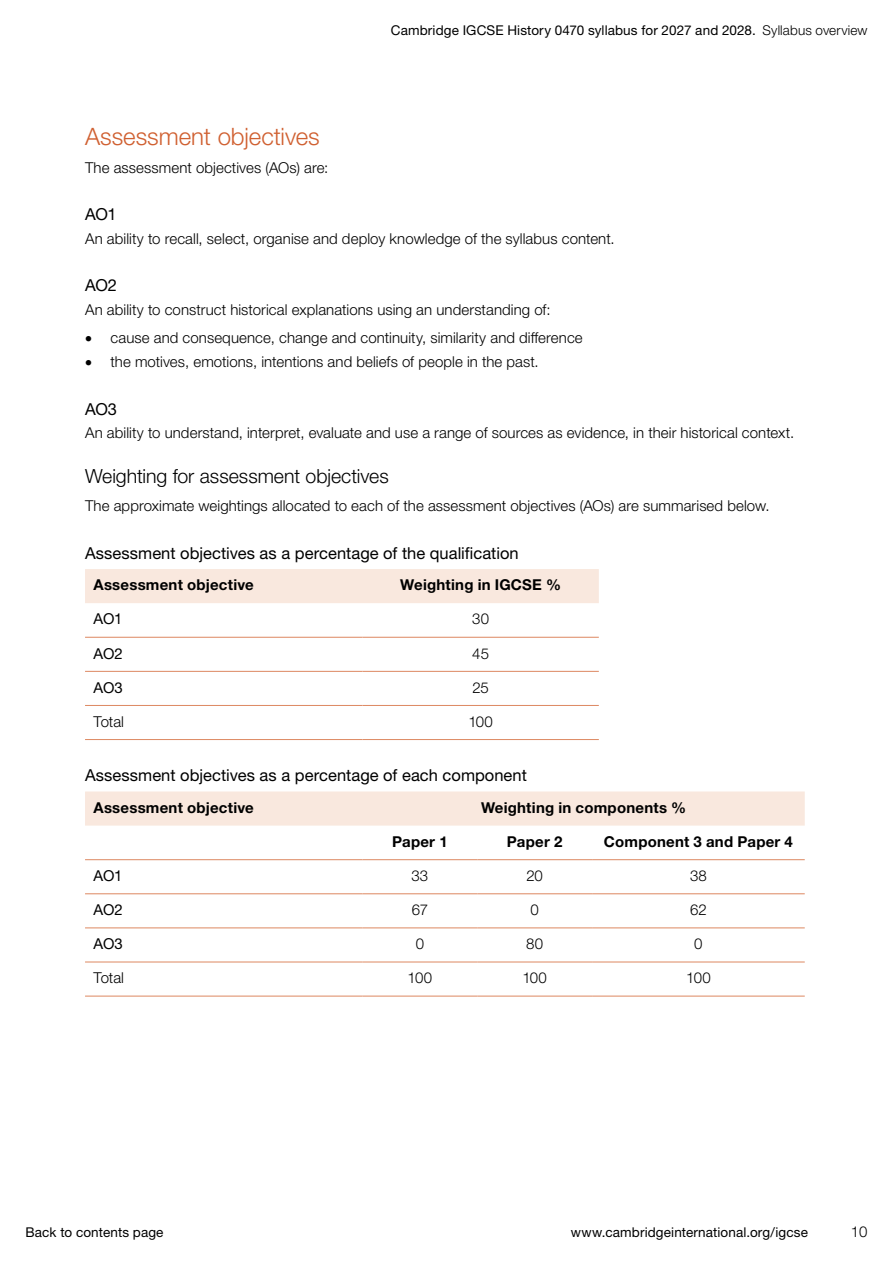
<style>
.page{position:relative;width:893px;height:1263px;background:#fff}
.page>*{position:absolute;margin:0;border:0;box-sizing:border-box;transform-origin:0 0}
.H2_Main_heading{font:300 24px "Helvetica Neue LTW1 G";color:#d06031}
.H3_Sub_heading{font:300 19.5px "Helvetica Neue LTW1 G";color:#000}
.H4_Heading{font:16.5px "Helvetica Neue LTW1 G";color:#000}
.Body_text{font:300 15px "Helvetica Neue LTW1 G";letter-spacing:.005em;color:#000}
.Table_header_row{font:700 15px "Helvetica Neue LTW1 G";letter-spacing:.015em;color:#000}
.First_para_before_bullets{font:300 15px "Helvetica Neue LTW1 G";letter-spacing:.005em;color:#000}
.Bullets{font:300 15px "Helvetica Neue LTW1 G";letter-spacing:.005em;color:#000}
.Bullets_last_one{font:300 15px "Helvetica Neue LTW1 G";letter-spacing:.005em;color:#000}
.Body_text_bold{font:700 15px "Helvetica Neue LTW1 G";letter-spacing:.015em;color:#000}
.Body_text-2{font:15px "Helvetica Neue LTW1 G";letter-spacing:-.015em;color:#000}
.t1{font:13.5px "Helvetica Neue LTW1 G";letter-spacing:.01em;color:#000}
.s1{font-weight:300}
</style>
<div class="page">
<div style="left:85px;top:569px;width:514px;height:34px;background:#f9e8de"></div>
<hr style="left:85px;top:637px;width:277px;height:1px;background:#dd8861">
<hr style="left:362px;top:637px;width:237px;height:1px;background:#dd8861">
<hr style="left:85px;top:671px;width:277px;height:1px;background:#dd8861">
<hr style="left:362px;top:671px;width:237px;height:1px;background:#dd8861">
<hr style="left:85px;top:705px;width:277px;height:1px;background:#dd8861">
<hr style="left:362px;top:705px;width:237px;height:1px;background:#dd8861">
<hr style="left:85px;top:739px;width:277px;height:1px;background:#dd8861">
<hr style="left:362px;top:739px;width:237px;height:1px;background:#dd8861">
<div style="left:85px;top:791px;width:720px;height:34px;background:#f9e8de"></div>
<hr style="left:85px;top:893px;width:277px;height:1px;background:#dd8861">
<hr style="left:85px;top:928px;width:277px;height:1px;background:#dd8861">
<hr style="left:362px;top:928px;width:115px;height:1px;background:#dd8861">
<hr style="left:477px;top:928px;width:115px;height:1px;background:#dd8861">
<hr style="left:592px;top:928px;width:213px;height:1px;background:#dd8861">
<hr style="left:85px;top:962px;width:277px;height:1px;background:#dd8861">
<hr style="left:362px;top:962px;width:115px;height:1px;background:#dd8861">
<hr style="left:477px;top:962px;width:115px;height:1px;background:#dd8861">
<hr style="left:592px;top:962px;width:213px;height:1px;background:#dd8861">
<hr style="left:362px;top:893px;width:115px;height:1px;background:#dd8861">
<hr style="left:477px;top:893px;width:115px;height:1px;background:#dd8861">
<hr style="left:592px;top:893px;width:213px;height:1px;background:#dd8861">
<hr style="left:85px;top:996px;width:277px;height:1px;background:#dd8861">
<hr style="left:362px;top:996px;width:115px;height:1px;background:#dd8861">
<hr style="left:477px;top:996px;width:115px;height:1px;background:#dd8861">
<hr style="left:592px;top:996px;width:213px;height:1px;background:#dd8861">
<hr style="left:362px;top:859px;width:115px;height:1px;background:#dd8861">
<hr style="left:477px;top:859px;width:115px;height:1px;background:#dd8861">
<hr style="left:592px;top:859px;width:213px;height:1px;background:#dd8861">
<hr style="left:85px;top:859px;width:277px;height:1px;background:#dd8861">
<p class="t1" style="left:391px;top:22px;width:478px">Cambridge IGCSE History 0470 syllabus for 2027 and 2028. <span class="s1">Syllabus overview</span></p>
<h2 class="H2_Main_heading" style="left:85px;top:121px;width:236px">Assessment objectives</h2>
<p class="Body_text" style="left:85px;top:158px;width:245px">The assessment objectives (AOs) are:</p>
<h4 class="H4_Heading" style="left:85px;top:204px;width:33px">AO1</h4>
<p class="Body_text" style="left:85px;top:229px;width:531px">An ability to recall, select, organise and deploy knowledge of the syllabus content.</p>
<h4 class="H4_Heading" style="left:85px;top:275px;width:33px">AO2</h4>
<p class="First_para_before_bullets" style="left:85px;top:301px;width:467px">An ability to construct historical explanations using an understanding of:</p>
<p class="Bullets" style="left:85px;top:329px;width:499px">• cause and consequence, change and continuity, similarity and difference</p>
<p class="Bullets_last_one" style="left:85px;top:352px;width:455px">• the motives, emotions, intentions and beliefs of people in the past.</p>
<h4 class="H4_Heading" style="left:85px;top:398px;width:34px">AO3</h4>
<p class="Body_text" style="left:85px;top:424px;width:711px">An ability to understand, interpret, evaluate and use a range of sources as evidence, in their historical context.</p>
<h3 class="H3_Sub_heading" style="left:85px;top:464px;width:305px">Weighting for assessment objectives</h3>
<p class="Body_text" style="left:85px;top:497px;width:686px">The approximate weightings allocated to each of the assessment objectives (AOs) are summarised below.</p>
<h4 class="H4_Heading" style="left:85px;top:543px;width:435px">Assessment objectives as a percentage of the qualification</h4>
<p class="Table_header_row" style="left:94px;top:576px;width:162px">Assessment objective</p>
<p class="Table_header_row" style="left:400px;top:576px;width:162px">Weighting in IGCSE %</p>
<p class="Body_text-2" style="left:94px;top:610px;width:30px">AO1</p>
<p class="Body_text" style="left:472px;top:610px;width:18px">30</p>
<p class="Body_text-2" style="left:94px;top:644px;width:31px">AO2</p>
<p class="Body_text" style="left:472px;top:644px;width:18px">45</p>
<p class="Body_text-2" style="left:94px;top:678px;width:31px">AO3</p>
<p class="Body_text" style="left:472px;top:678px;width:18px">25</p>
<p class="Body_text" style="left:94px;top:712px;width:32px">Total</p>
<p class="Body_text" style="left:468px;top:712px;width:26px">100</p>
<h4 class="H4_Heading" style="left:85px;top:765px;width:443px">Assessment objectives as a percentage of each component</h4>
<p class="Table_header_row" style="left:94px;top:798px;width:162px">Assessment objective</p>
<p class="Table_header_row" style="left:481px;top:798px;width:207px">Weighting in components %</p>
<p class="Body_text_bold" style="left:392px;top:832px;width:57px">Paper 1</p>
<p class="Body_text_bold" style="left:507px;top:832px;width:57px">Paper 2</p>
<p class="Body_text_bold" style="left:604px;top:832px;width:191px">Component 3 and Paper 4</p>
<p class="Body_text-2" style="left:94px;top:866px;width:30px">AO1</p>
<p class="Body_text" style="left:412px;top:866px;width:18px">33</p>
<p class="Body_text" style="left:526px;top:866px;width:18px">20</p>
<p class="Body_text" style="left:690px;top:866px;width:18px">38</p>
<p class="Body_text-2" style="left:94px;top:900px;width:31px">AO2</p>
<p class="Body_text" style="left:412px;top:901px;width:18px">67</p>
<p class="Body_text" style="left:531px;top:901px;width:10px">0</p>
<p class="Body_text" style="left:690px;top:901px;width:18px">62</p>
<p class="Body_text-2" style="left:94px;top:935px;width:31px">AO3</p>
<p class="Body_text" style="left:416px;top:935px;width:10px">0</p>
<p class="Body_text" style="left:526px;top:935px;width:18px">80</p>
<p class="Body_text" style="left:694px;top:935px;width:10px">0</p>
<p class="Body_text" style="left:94px;top:969px;width:32px">Total</p>
<p class="Body_text" style="left:408px;top:969px;width:26px">100</p>
<p class="Body_text" style="left:522px;top:969px;width:26px">100</p>
<p class="Body_text" style="left:686px;top:969px;width:26px">100</p>
<p class="t1" style="left:26px;top:1224px;width:140px">Back to contents page</p>
<p class="t1" style="left:571px;top:1224px;width:239px">www.cambridgeinternational.org/igcse</p>
<p class="Body_text" style="left:851px;top:1223px;width:18px">10</p>
</div>
